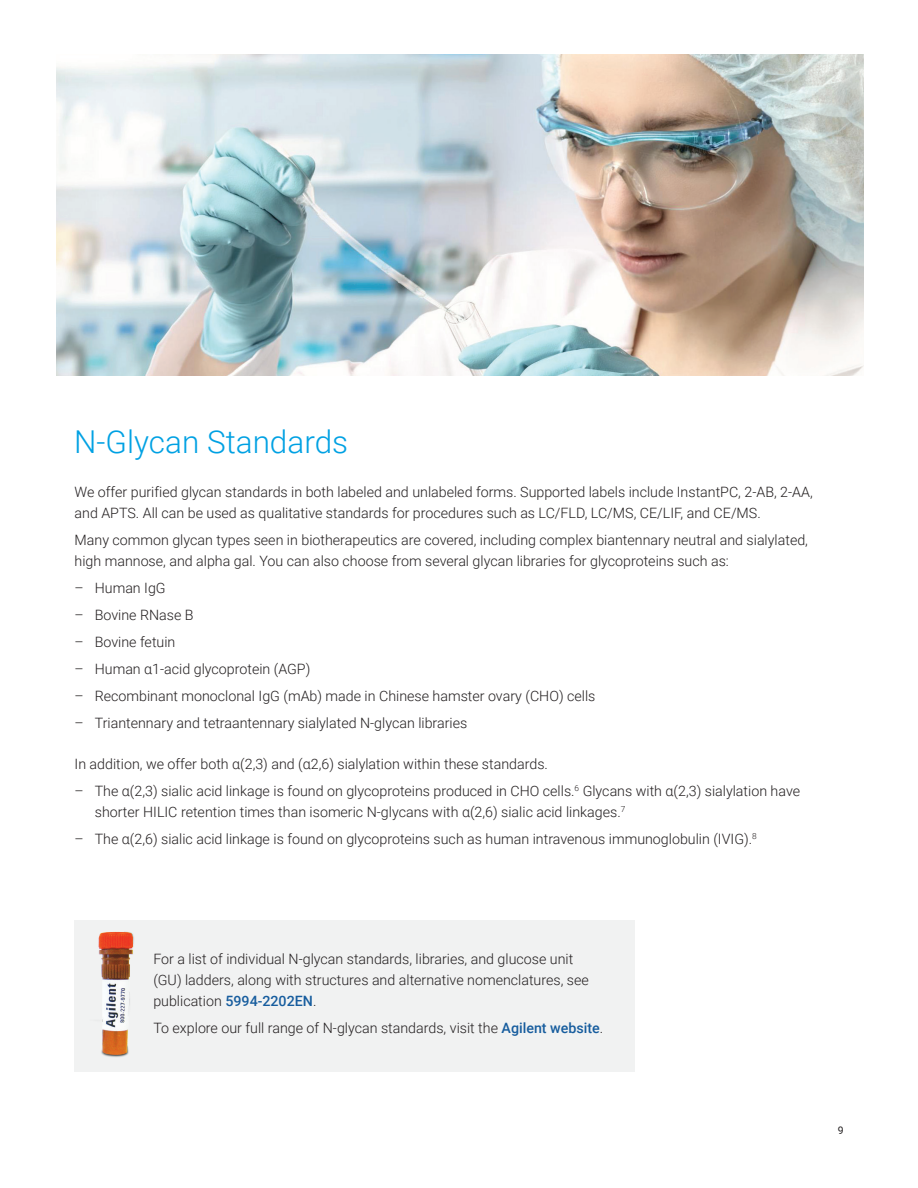
<style>
.page{position:relative;width:918px;height:1188px;background:#fff}
.page>*{position:absolute;margin:0;border:0;box-sizing:border-box;transform-origin:0 0}
.BROCHURE_int_head_bl{font:300 31.5px "Roboto";color:#00a1e3}
.BROCHURE_text_black{font:300 14.25px/21px "Roboto";color:#231f20}
.t1{font:10.5px "Roboto";color:#231f20}
.s1{font-weight:500;color:#175d9e}
</style>
<div class="page">
<div style="left:74px;top:920px;width:561px;height:151px;background:#f1f2f2"></div>
<img style="left:74px;top:931px;width:97px;height:141px">
<img style="left:56px;top:54px;width:808px;height:322px">
<p class="BROCHURE_int_head_bl" style="left:74px;top:420px;width:275px">N-Glycan Standards</p>
<p class="BROCHURE_text_black" style="left:75px;top:481px;width:740px">We offer purified glycan standards in both labeled and unlabeled forms. Supported labels include InstantPC, 2-AB, 2-AA, and APTS. All can be used as qualitative standards for procedures such as LC/FLD, LC/MS, CE/LIF, and CE/MS.</p>
<p class="BROCHURE_text_black" style="left:75px;top:529px;width:735px">Many common glycan types seen in biotherapeutics are covered, including complex biantennary neutral and sialylated, high mannose, and alpha gal. You can also choose from several glycan libraries for glycoproteins such as:</p>
<p class="BROCHURE_text_black" style="left:75px;top:577px;width:93px">– Human IgG</p>
<p class="BROCHURE_text_black" style="left:75px;top:604px;width:121px">– Bovine RNase B</p>
<p class="BROCHURE_text_black" style="left:75px;top:631px;width:102px">– Bovine fetuin</p>
<p class="BROCHURE_text_black" style="left:75px;top:658px;width:237px">– Human α1-acid glycoprotein (AGP)</p>
<p class="BROCHURE_text_black" style="left:75px;top:685px;width:522px">– Recombinant monoclonal IgG (mAb) made in Chinese hamster ovary (CHO) cells</p>
<p class="BROCHURE_text_black" style="left:75px;top:712px;width:394px">– Triantennary and tetraantennary sialylated N-glycan libraries</p>
<p class="BROCHURE_text_black" style="left:75px;top:753px;width:475px">In addition, we offer both α(2,3) and (α2,6) sialylation within these standards.</p>
<p class="BROCHURE_text_black" style="left:95px;top:780px;width:707px;text-indent:-20px">– The α(2,3) sialic acid linkage is found on glycoproteins produced in CHO cells.<sup>6</sup> Glycans with α(2,3) sialylation have shorter HILIC retention times than isomeric N-glycans with α(2,6) sialic acid linkages.<sup>7</sup></p>
<p class="BROCHURE_text_black" style="left:75px;top:828px;width:684px">– The α(2,6) sialic acid linkage is found on glycoproteins such as human intravenous immunoglobulin (IVIG).<sup>8</sup></p>
<p class="BROCHURE_text_black" style="left:153px;top:948px;width:437px">For a list of individual N-glycan standards, libraries, and glucose unit (GU) ladders, along with structures and alternative nomenclatures, see publication <span class="s1">5994-2202EN</span>.</p>
<p class="BROCHURE_text_black" style="left:153px;top:1017px;width:451px">To explore our full range of N-glycan standards, visit the <span class="s1">Agilent website</span>.</p>
<p class="t1" style="left:838px;top:1123px;width:7px">9</p>
</div>
